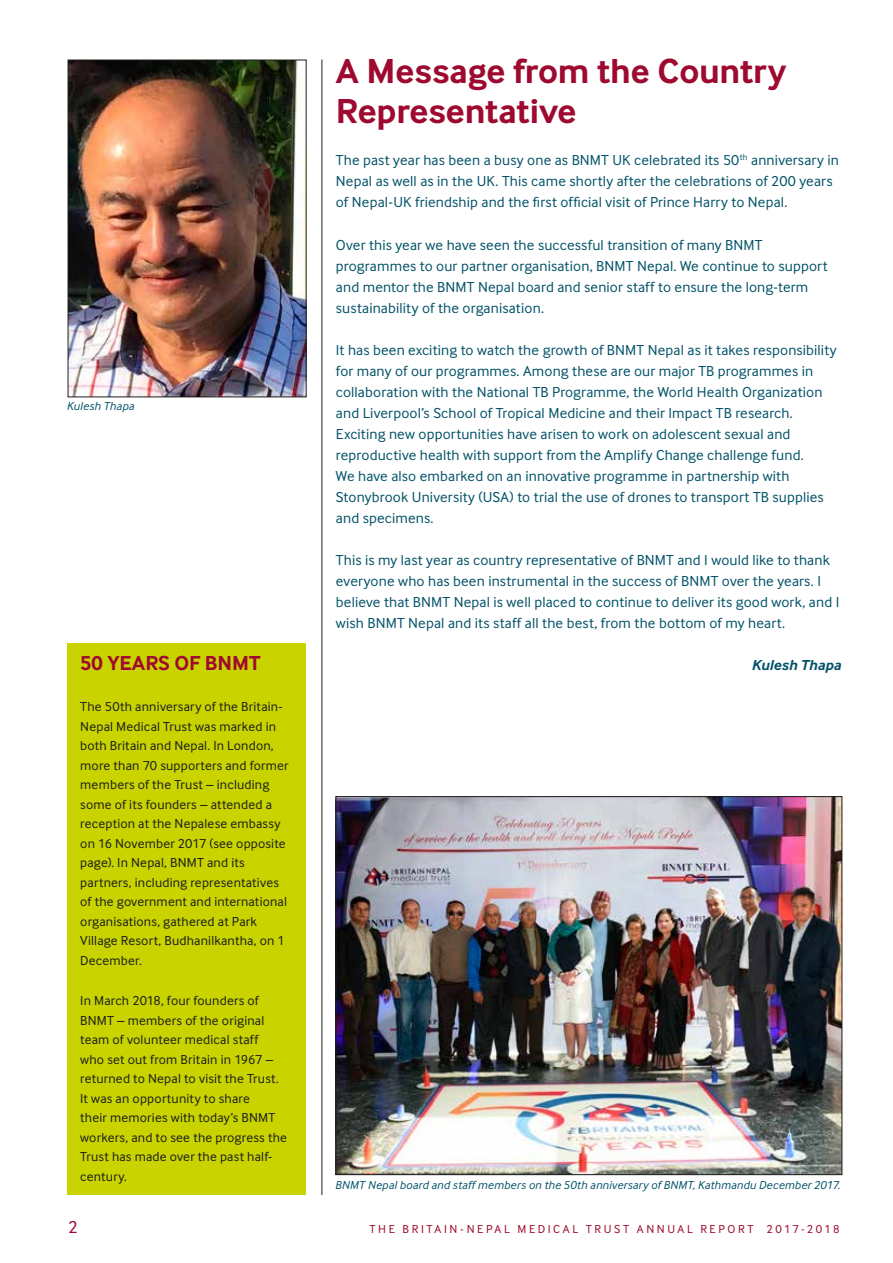
<style>
.page{position:relative;width:893px;height:1263px;background:#fff}
.page>*{position:absolute;margin:0;border:0;box-sizing:border-box;transform-origin:0 0}
.t1{font:700 36px/40.5px "Inter Face Da Ma";letter-spacing:-.005em;color:#9e092f}
.t2{font:700 21px "Inter Face Da Ma";color:#9e092f}
.t3{font:18px "Inter Face Da Ma";color:#9e092f}
.t4{font:15px/21px "Inter Face Da Ma";letter-spacing:.01em;color:#025268}
.t5{font:italic 700 15px "Inter Face Da Ma";letter-spacing:.005em;color:#025268}
.t6{font:13.5px/19.5px "Inter Face Da Ma";letter-spacing:.015em;color:#1d1d1b}
.t7{font:italic 12px "Inter Face Da Ma";letter-spacing:.015em;color:#025268}
.t8{font:12px "Inter Face Da Ma";letter-spacing:.215em;color:#9e092f}
</style>
<div class="page">
<div style="left:68px;top:644px;width:238px;height:551px;background:#c8d300"></div>
<hr style="left:321px;top:60px;width:1px;height:1135px;background:#1d1d1b">
<img style="left:338px;top:798px;width:502px;height:375px">
<img style="left:70px;top:62px;width:234px;height:333px">
<div style="left:68px;top:60px;width:238px;height:337px;border:1px solid #1d1d1b"></div>
<p class="t7" style="left:68px;top:399px;width:69px">Kulesh Thapa</p>
<p class="t1" style="left:336px;top:50px;width:452px">A Message from the Country<br>Representative</p>
<p class="t4" style="left:336px;top:150px;width:505px">The past year has been a busy one as BNMT UK celebrated its 50<sup>th</sup> anniversary in<br>Nepal as well as in the UK. This came shortly after the celebrations of 200 years of Nepal-UK friendship and the first official visit of Prince Harry to Nepal.</p>
<p class="t4" style="left:336px;top:234px;width:493px">Over this year we have seen the successful transition of many BNMT programmes to our partner organisation, BNMT Nepal. We continue to support and mentor the BNMT Nepal board and senior staff to ensure the long-term sustainability of the organisation.</p>
<p class="t4" style="left:336px;top:339px;width:502px">It has been exciting to watch the growth of BNMT Nepal as it takes responsibility for many of our programmes. Among these are our major TB programmes in collaboration with the National TB Programme, the World Health Organization and Liverpool’s School of Tropical Medicine and their Impact TB research.<br>Exciting new opportunities have arisen to work on adolescent sexual and reproductive health with support from the Amplify Change challenge fund.<br>We have also embarked on an innovative programme in partnership with Stonybrook University (USA) to trial the use of drones to transport TB supplies and specimens.</p>
<p class="t4" style="left:336px;top:549px;width:505px">This is my last year as country representative of BNMT and I would like to thank everyone who has been instrumental in the success of BNMT over the years. I believe that BNMT Nepal is well placed to continue to deliver its good work, and I wish BNMT Nepal and its staff all the best, from the bottom of my heart.</p>
<p class="t2" style="left:80px;top:651px;width:182px">50 YEARS OF BNMT</p>
<p class="t5" style="left:752px;top:657px;width:91px">Kulesh Thapa</p>
<p class="t6" style="left:80px;top:697px;width:210px">The 50th anniversary of the Britain-<br>Nepal Medical Trust was marked in both Britain and Nepal. In London, more than 70 supporters and former members of the Trust – including some of its founders – attended a reception at the Nepalese embassy on 16 November 2017 (see opposite page). In Nepal, BNMT and its partners, including representatives of the government and international organisations, gathered at Park<br>Village Resort, Budhanilkantha, on 1<br>December.</p>
<p class="t6" style="left:80px;top:991px;width:208px">In March 2018, four founders of<br>BNMT – members of the original team of volunteer medical staff<br>who set out from Britain in 1967 – returned to Nepal to visit the Trust.<br>It was an opportunity to share<br>their memories with today’s BNMT workers, and to see the progress the<br>Trust has made over the past half&shy;century.</p>
<p class="t7" style="left:336px;top:1178px;width:507px">BNMT Nepal board and staff members on the 50th anniversary of BNMT, Kathmandu December 2017.</p>
<p class="t3" style="left:68px;top:1216px;width:11px">2</p>
<p class="t8" style="left:369px;top:1222px;width:471px">THE BRITAIN-NEPAL MEDICAL TRUST ANNUAL REPORT 2017-2018</p>
</div>
